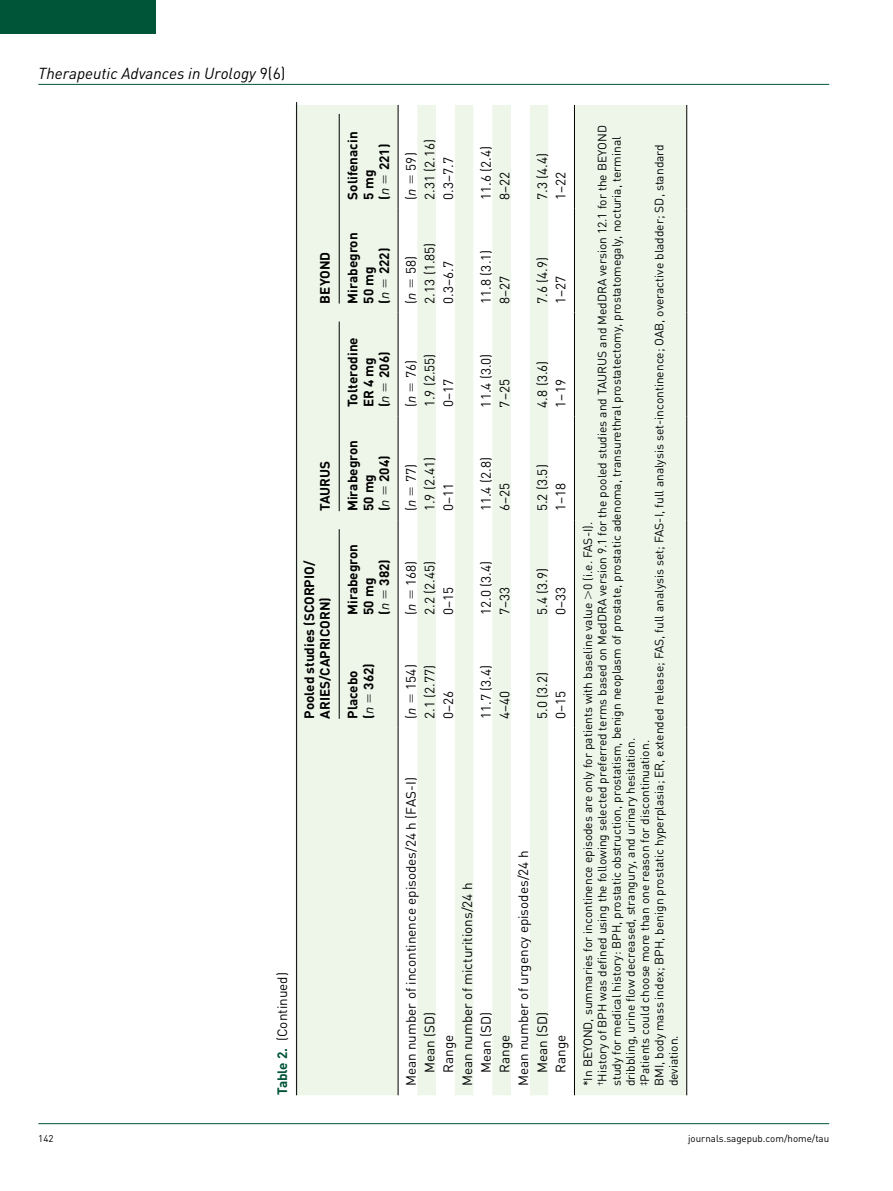
<style>
.page{position:relative;width:893px;height:1191px;background:#fff}
.page>*{position:absolute;margin:0;border:0;box-sizing:border-box;transform-origin:0 0}
.t1{font:italic 15.75px "DIN";color:#000}
.t2{font:13.5px/18.8px "DIN";color:#000}
.t3{font:700 13.5px/15.8px "DIN";color:#000}
.t4{font:12px/14.2px "DIN";color:#000}
.t5{font:9.75px "DIN";color:#000}
.s1{font-style:normal}
.s2{font-weight:700;color:#005437}
.s3{font-weight:400;font-style:italic}
.s4{font-style:italic}
</style>
<div class="page">
<hr style="left:38px;top:84px;width:791px;height:1px;background:#005437">
<hr style="left:38px;top:1123px;width:791px;height:1px;background:#005437">
<div style="left:0;top:0;width:155px;height:34px;background:#005437"></div>
<div style="left:295px;top:105px;width:391px;height:990px;background:#eef6ea"></div>
<svg style="left:399px;top:105px;width:175px;height:990px"></svg>
<hr style="left:398px;top:728px;width:1px;height:367px;background:#000">
<hr style="left:398px;top:624px;width:1px;height:104px;background:#000">
<hr style="left:398px;top:520px;width:1px;height:104px;background:#000">
<hr style="left:398px;top:416px;width:1px;height:104px;background:#000">
<hr style="left:398px;top:312px;width:1px;height:104px;background:#000">
<hr style="left:398px;top:209px;width:1px;height:103px;background:#000">
<hr style="left:398px;top:105px;width:1px;height:104px;background:#000">
<hr style="left:574px;top:728px;width:1px;height:367px;background:#000">
<hr style="left:574px;top:624px;width:1px;height:104px;background:#000">
<hr style="left:574px;top:520px;width:1px;height:104px;background:#000">
<hr style="left:574px;top:416px;width:1px;height:104px;background:#000">
<hr style="left:574px;top:312px;width:1px;height:104px;background:#000">
<hr style="left:574px;top:209px;width:1px;height:103px;background:#000">
<hr style="left:574px;top:105px;width:1px;height:104px;background:#000">
<hr style="left:686px;top:728px;width:1px;height:367px;background:#000">
<hr style="left:686px;top:624px;width:1px;height:104px;background:#000">
<hr style="left:686px;top:520px;width:1px;height:104px;background:#000">
<hr style="left:686px;top:416px;width:1px;height:104px;background:#000">
<hr style="left:686px;top:312px;width:1px;height:104px;background:#000">
<hr style="left:686px;top:209px;width:1px;height:103px;background:#000">
<hr style="left:686px;top:105px;width:1px;height:104px;background:#000">
<hr style="left:339px;top:529px;width:1px;height:190px;background:#000">
<hr style="left:339px;top:321px;width:1px;height:190px;background:#000">
<hr style="left:339px;top:114px;width:1px;height:189px;background:#000">
<hr style="left:296px;top:102px;width:1px;height:993px;background:#000">
<svg style="left:367px;top:694px;width:3px;height:8px"></svg>
<svg style="left:383px;top:590px;width:3px;height:8px"></svg>
<svg style="left:383px;top:487px;width:3px;height:7px"></svg>
<svg style="left:383px;top:383px;width:3px;height:8px"></svg>
<svg style="left:383px;top:279px;width:3px;height:8px"></svg>
<svg style="left:383px;top:175px;width:3px;height:8px"></svg>
<svg style="left:410px;top:694px;width:3px;height:8px"></svg>
<svg style="left:410px;top:591px;width:3px;height:8px"></svg>
<svg style="left:410px;top:487px;width:3px;height:8px"></svg>
<svg style="left:410px;top:383px;width:3px;height:8px"></svg>
<svg style="left:410px;top:279px;width:3px;height:8px"></svg>
<svg style="left:410px;top:176px;width:3px;height:7px"></svg>
<svg style="left:585px;top:591px;width:7px;height:8px"></svg>
<h1 class="t1" style="left:38px;top:63px;width:249px">Therapeutic Advances in Urology <span class="s1">9(6)</span></h1>
<p class="t3" style="left:316px;top:303px;width:53px;rotate:-90deg">BEYOND</p>
<p class="t3" style="left:316px;top:511px;width:52px;rotate:-90deg">TAURUS</p>
<p class="t3" style="left:301px;top:719px;width:160px;rotate:-90deg">Pooled studies (SCORPIO/<br>ARIES/CAPRICORN)</p>
<p class="t2" style="left:273px;top:1095px;width:125px;rotate:-90deg"><span class="s2">Table 2.</span> (Continued)</p>
<p class="t3" style="left:344px;top:200px;width:70px;rotate:-90deg">Solifenacin<br>5 mg<br>(<span class="s3">n</span></p>
<p class="t3" style="left:376px;top:170px;width:28px;rotate:-90deg">221)</p>
<p class="t3" style="left:344px;top:303px;width:73px;rotate:-90deg">Mirabegron<br>50 mg<br>(<span class="s3">n</span></p>
<p class="t3" style="left:376px;top:274px;width:28px;rotate:-90deg">222)</p>
<p class="t3" style="left:344px;top:407px;width:72px;rotate:-90deg">Tolterodine<br>ER 4 mg<br>(<span class="s3">n</span></p>
<p class="t3" style="left:376px;top:378px;width:28px;rotate:-90deg">206)</p>
<p class="t3" style="left:344px;top:511px;width:73px;rotate:-90deg">Mirabegron<br>50 mg<br>(<span class="s3">n</span></p>
<p class="t3" style="left:376px;top:482px;width:28px;rotate:-90deg">204)</p>
<p class="t3" style="left:344px;top:615px;width:73px;rotate:-90deg">Mirabegron<br>50 mg<br>(<span class="s3">n</span></p>
<p class="t3" style="left:376px;top:586px;width:28px;rotate:-90deg">382)</p>
<p class="t3" style="left:360px;top:689px;width:28px;rotate:-90deg">362)</p>
<p class="t3" style="left:344px;top:719px;width:50px;rotate:-90deg">Placebo (<span class="s3">n</span></p>
<p class="t2" style="left:420px;top:200px;width:62px;rotate:-90deg">2.31 (2.16)</p>
<p class="t2" style="left:401px;top:171px;width:20px;rotate:-90deg">59)</p>
<p class="t2" style="left:439px;top:200px;width:44px;rotate:-90deg">0.3–7.7</p>
<p class="t2" style="left:401px;top:200px;width:13px;rotate:-90deg">(<span class="s4">n</span></p>
<p class="t2" style="left:420px;top:304px;width:62px;rotate:-90deg">2.13 (1.85)</p>
<p class="t2" style="left:401px;top:274px;width:20px;rotate:-90deg">58)</p>
<p class="t2" style="left:439px;top:304px;width:44px;rotate:-90deg">0.3–6.7</p>
<p class="t2" style="left:401px;top:303px;width:13px;rotate:-90deg">(<span class="s4">n</span></p>
<p class="t2" style="left:420px;top:407px;width:55px;rotate:-90deg">1.9 (2.55)</p>
<p class="t2" style="left:401px;top:378px;width:20px;rotate:-90deg">76)</p>
<p class="t2" style="left:439px;top:407px;width:30px;rotate:-90deg">0–17</p>
<p class="t2" style="left:401px;top:407px;width:13px;rotate:-90deg">(<span class="s4">n</span></p>
<p class="t2" style="left:420px;top:511px;width:55px;rotate:-90deg">1.9 (2.41)</p>
<p class="t2" style="left:401px;top:482px;width:20px;rotate:-90deg">77)</p>
<p class="t2" style="left:439px;top:511px;width:30px;rotate:-90deg">0–11</p>
<p class="t2" style="left:401px;top:511px;width:13px;rotate:-90deg">(<span class="s4">n</span></p>
<p class="t2" style="left:401px;top:586px;width:27px;rotate:-90deg">168)</p>
<p class="t2" style="left:420px;top:615px;width:55px;rotate:-90deg">2.2 (2.45)</p>
<p class="t2" style="left:439px;top:615px;width:30px;rotate:-90deg">0−15</p>
<p class="t2" style="left:401px;top:615px;width:13px;rotate:-90deg">(<span class="s4">n</span></p>
<p class="t2" style="left:401px;top:689px;width:27px;rotate:-90deg">154)</p>
<p class="t2" style="left:420px;top:719px;width:55px;rotate:-90deg">2.1 (2.77)</p>
<p class="t2" style="left:439px;top:719px;width:30px;rotate:-90deg">0−26</p>
<p class="t2" style="left:401px;top:719px;width:13px;rotate:-90deg">(<span class="s4">n</span></p>
<p class="t2" style="left:476px;top:200px;width:55px;rotate:-90deg">11.6 (2.4)</p>
<p class="t2" style="left:495px;top:200px;width:30px;rotate:-90deg">8–22</p>
<p class="t2" style="left:476px;top:304px;width:55px;rotate:-90deg">11.8 (3.1)</p>
<p class="t2" style="left:495px;top:304px;width:30px;rotate:-90deg">8–27</p>
<p class="t2" style="left:476px;top:407px;width:55px;rotate:-90deg">11.4 (3.0)</p>
<p class="t2" style="left:495px;top:407px;width:30px;rotate:-90deg">7–25</p>
<p class="t2" style="left:476px;top:511px;width:55px;rotate:-90deg">11.4 (2.8)</p>
<p class="t2" style="left:495px;top:511px;width:30px;rotate:-90deg">6–25</p>
<p class="t2" style="left:476px;top:615px;width:55px;rotate:-90deg">12.0 (3.4)</p>
<p class="t2" style="left:495px;top:615px;width:30px;rotate:-90deg">7–33</p>
<p class="t2" style="left:476px;top:719px;width:55px;rotate:-90deg">11.7 (3.4)</p>
<p class="t2" style="left:495px;top:719px;width:30px;rotate:-90deg">4–40</p>
<p class="t2" style="left:533px;top:200px;width:48px;rotate:-90deg">7.3 (4.4)</p>
<p class="t2" style="left:551px;top:200px;width:30px;rotate:-90deg">1–22</p>
<p class="t2" style="left:533px;top:304px;width:48px;rotate:-90deg">7.6 (4.9)</p>
<p class="t2" style="left:551px;top:304px;width:30px;rotate:-90deg">1–27</p>
<p class="t2" style="left:533px;top:407px;width:48px;rotate:-90deg">4.8 (3.6)</p>
<p class="t2" style="left:551px;top:407px;width:30px;rotate:-90deg">1–19</p>
<p class="t2" style="left:533px;top:511px;width:48px;rotate:-90deg">5.2 (3.5)</p>
<p class="t2" style="left:551px;top:511px;width:30px;rotate:-90deg">1–18</p>
<p class="t2" style="left:533px;top:615px;width:48px;rotate:-90deg">5.4 (3.9)</p>
<p class="t2" style="left:551px;top:615px;width:30px;rotate:-90deg">0–33</p>
<p class="t2" style="left:533px;top:719px;width:48px;rotate:-90deg">5.0 (3.2)</p>
<p class="t2" style="left:551px;top:719px;width:30px;rotate:-90deg">0–15</p>
<p class="t2" style="left:401px;top:1086px;width:311px;rotate:-90deg">Mean number of incontinence episodes/24 h (FAS-I)</p>
<p class="t2" style="left:514px;top:1073px;width:224px;text-indent:-14px;rotate:-90deg">Mean number of urgency episodes/24 h<br>Mean (SD)</p>
<p class="t2" style="left:458px;top:1072px;width:192px;text-indent:-14px;rotate:-90deg">Mean number of micturitions/24 h<br>Mean (SD)</p>
<p class="t2" style="left:420px;top:1072px;width:63px;rotate:-90deg">Mean (SD)</p>
<p class="t2" style="left:439px;top:1072px;width:40px;rotate:-90deg">Range</p>
<p class="t2" style="left:495px;top:1073px;width:40px;rotate:-90deg">Range</p>
<p class="t2" style="left:551px;top:1073px;width:40px;rotate:-90deg">Range</p>
<p class="t4" style="left:581px;top:1086px;width:962px;rotate:-90deg">*In BEYOND, summaries for incontinence episodes are only for patients with baseline value 0 (i.e. FAS-I).<br><sup>†</sup>History of BPH was defined using the following selected preferred terms based on MedDRA version 9.1 for the pooled studies and TAURUS and MedDRA version 12.1 for the BEYOND study for medical history: BPH, prostatic obstruction, prostatism, benign neoplasm of prostate, prostatic adenoma, transurethral prostatectomy, prostatomegaly, nocturia, terminal dribbling, urine flow decreased, strangury, and urinary hesitation.<br><sup>‡</sup>Patients could choose more than one reason for discontinuation.<br>BMI, body mass index; BPH, benign prostatic hyperplasia; ER, extended release; FAS, full analysis set; FAS-I, full analysis set-incontinence; OAB, overactive bladder; SD, standard deviation.</p>
<p class="t5" style="left:38px;top:1132px;width:17px">142</p>
<p class="t5" style="left:688px;top:1132px;width:143px">journals.sagepub.com/home/tau</p>
</div>
